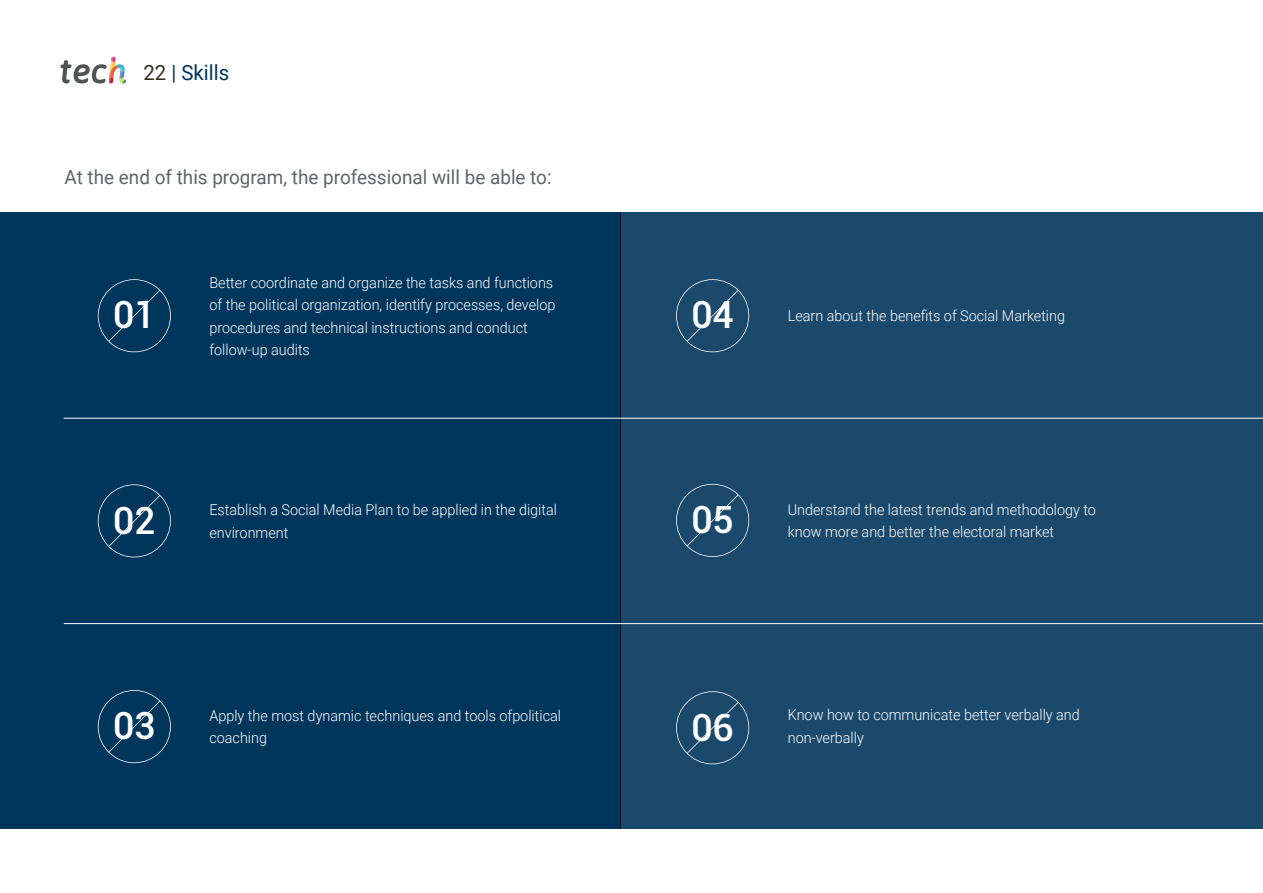
<style>
.page{position:relative;width:1263px;height:893px;background:#fff}
.page>*{position:absolute;margin:0;border:0;box-sizing:border-box;transform-origin:0 0}
.t1{font:500 37.5px "Roboto";color:#fff}
.t2{font:21px "Roboto";color:#00355e}
.t3{font:19.5px "Roboto";color:#61646a}
.t4{font:300 15px/22.5px "Roboto";color:#fff;scale:.96 1}
.s1{color:#312e20}
</style>
<div class="page">
<svg style="left:61px;top:57px;width:65px;height:27px"></svg>
<div style="left:0;top:213px;width:621px;height:616px;background:#00355c"></div>
<div style="left:621px;top:213px;width:642px;height:616px;background:#1a496c"></div>
<svg style="left:98px;top:279px;width:73px;height:73px"></svg>
<svg style="left:98px;top:690px;width:73px;height:73px"></svg>
<svg style="left:98px;top:484px;width:73px;height:73px"></svg>
<svg style="left:676px;top:279px;width:73px;height:73px"></svg>
<svg style="left:676px;top:484px;width:73px;height:73px"></svg>
<svg style="left:676px;top:691px;width:73px;height:73px"></svg>
<hr style="left:64px;top:418px;width:1199px;height:1px;background:#fff">
<hr style="left:64px;top:623px;width:1199px;height:1px;background:#fff">
<h2 class="t2" style="left:144px;top:57px;width:87px"><span class="s1">22</span> | Skills</h2>
<h3 class="t3" style="left:64px;top:163px;width:489px">At the end of this program, the professional will be able to:</h3>
<h1 class="t1" style="left:113px;top:289px;width:44px">01</h1>
<p class="t4" style="left:209px;top:270px;width:362px">Better coordinate and organize the tasks and functions of the political organization, identify processes, develop procedures and technical instructions and conduct follow-up audits</p>
<h1 class="t1" style="left:113px;top:494px;width:44px">02</h1>
<p class="t4" style="left:209px;top:498px;width:364px">Establish a Social Media Plan to be applied in the digital</p>
<p class="t4" style="left:209px;top:521px;width:84px">environment</p>
<h1 class="t1" style="left:113px;top:700px;width:44px">03</h1>
<p class="t4" style="left:209px;top:704px;width:368px">Apply the most dynamic techniques and tools ofpolitical coaching</p>
<h1 class="t1" style="left:691px;top:289px;width:44px">04</h1>
<p class="t4" style="left:788px;top:304px;width:290px">Learn about the benefits of Social Marketing</p>
<h1 class="t1" style="left:691px;top:493px;width:44px">05</h1>
<p class="t4" style="left:788px;top:498px;width:323px">Understand the latest trends and methodology to know more and better the electoral market</p>
<h1 class="t1" style="left:691px;top:701px;width:44px">06</h1>
<p class="t4" style="left:788px;top:703px;width:306px">Know how to communicate better verbally and</p>
<p class="t4" style="left:788px;top:726px;width:81px">non-verbally</p>
</div>
